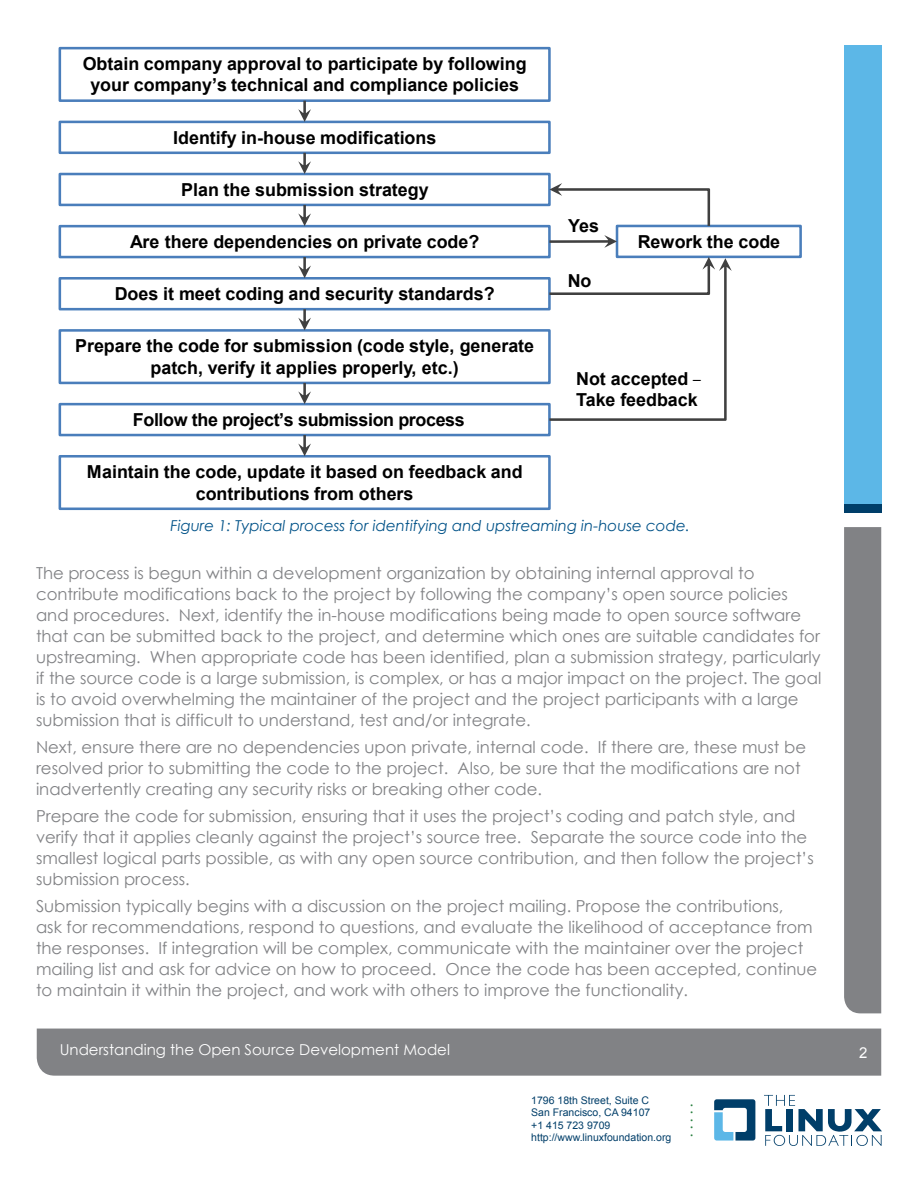
<style>
.page{position:relative;width:918px;height:1188px;background:#fff}
.page>*{position:absolute;margin:0;border:0;box-sizing:border-box;transform-origin:0 0}
.t1{font:700 18px "Arial";color:#000}
.t2{font:700 17.85px/21.5px "Arial";color:#000;text-align:center}
.t3{font:700 17.85px "Arial";letter-spacing:-.02em;color:#000}
.t4{font:16.5px/21px "Century Gothic";color:#818285}
.t5{font:italic 15px "Century Gothic";color:#005288}
.t6{font:15px "Century Gothic";color:#fff}
.t7{font:15px "Century Gothic";color:#277f3e}
.t8{font:15px "Arial";color:#fff}
.t9{font:10.5px/12.6px "Arial";color:#003e69}
.s1{font-style:inherit}
</style>
<div class="page">
<div style="left:37px;top:1029px;width:844px;height:47px;background:#818285"></div>
<svg style="left:714px;top:1099px;width:41px;height:42px"></svg>
<svg style="left:764px;top:1095px;width:118px;height:51px"></svg>
<div style="left:844px;top:45px;width:37px;height:459px;background:#5cb7e7"></div>
<div style="left:844px;top:504px;width:37px;height:9px;background:#003e69"></div>
<div style="left:844px;top:527px;width:37px;height:486px;background:#818285"></div>
<div style="left:59px;top:121px;width:492px;height:33px;border:3px solid #4a7ebb"></div>
<div style="left:59px;top:225px;width:492px;height:33px;border:3px solid #4a7ebb"></div>
<div style="left:59px;top:277px;width:492px;height:33px;border:3px solid #4a7ebb"></div>
<div style="left:59px;top:47px;width:492px;height:55px;border:3px solid #4a7ebb"></div>
<div style="left:59px;top:173px;width:492px;height:33px;border:3px solid #4a7ebb"></div>
<div style="left:59px;top:329px;width:492px;height:55px;border:3px solid #4a7ebb"></div>
<div style="left:59px;top:403px;width:492px;height:33px;border:3px solid #4a7ebb"></div>
<div style="left:59px;top:455px;width:492px;height:55px;border:3px solid #4a7ebb"></div>
<div style="left:616px;top:225px;width:186px;height:33px;border:3px solid #4a7ebb"></div>
<svg style="left:549px;top:183px;width:161px;height:43px"></svg>
<svg style="left:549px;top:257px;width:183px;height:164px"></svg>
<svg style="left:298px;top:101px;width:13px;height:21px"></svg>
<svg style="left:298px;top:153px;width:13px;height:21px"></svg>
<svg style="left:298px;top:205px;width:13px;height:21px"></svg>
<svg style="left:298px;top:257px;width:13px;height:21px"></svg>
<svg style="left:298px;top:309px;width:13px;height:21px"></svg>
<svg style="left:298px;top:383px;width:13px;height:21px"></svg>
<svg style="left:298px;top:435px;width:13px;height:21px"></svg>
<svg style="left:549px;top:235px;width:68px;height:13px"></svg>
<p class="t2" style="left:83px;top:54px;width:446px">Obtain company approval to participate by following your company’s technical and compliance policies</p>
<p class="t2" style="left:173px;top:127px;width:265px">Identify in-house modifications</p>
<p class="t2" style="left:181px;top:179px;width:249px">Plan the submission strategy</p>
<p class="t2" style="left:130px;top:232px;width:351px">Are there dependencies on private code?</p>
<p class="t1" style="left:115px;top:282px;width:382px">Does it meet coding and security standards?</p>
<p class="t2" style="left:75px;top:336px;width:461px">Prepare the code for submission (code style, generate patch, verify it applies properly, etc.)</p>
<p class="t3" style="left:133px;top:408px;width:333px">Follow the project’s submission process</p>
<p class="t2" style="left:87px;top:462px;width:437px">Maintain the code, update it based on feedback and contributions from others</p>
<p class="t2" style="left:568px;top:216px;width:32px">Yes</p>
<p class="t2" style="left:568px;top:271px;width:25px">No</p>
<p class="t2" style="left:638px;top:231px;width:144px">Rework the code</p>
<p class="t2" style="left:576px;top:368px;width:127px;text-align:left">Not accepted <span class="s1">–<br></span>Take feedback</p>
<p class="t5" style="left:170px;top:517px;width:521px">Figure 1: Typical process for identifying and upstreaming in-house code.</p>
<p class="t4" style="left:36px;top:563px;width:787px">The process is begun within a development organization by obtaining internal approval to contribute modifications back to the project by following the company’s open source policies and procedures. Next, identify the in-house modifications being made to open source software that can be submitted back to the project, and determine which ones are suitable candidates for upstreaming. When appropriate code has been identified, plan a submission strategy, particularly if the source code is a large submission, is complex, or has a major impact on the project. The goal is to avoid overwhelming the maintainer of the project and the project participants with a large submission that is difficult to understand, test and/or integrate.</p>
<p class="t4" style="left:36px;top:737px;width:772px">Next, ensure there are no dependencies upon private, internal code. If there are, these must be resolved prior to submitting the code to the project. Also, be sure that the modifications are not inadvertently creating any security risks or breaking other code.</p>
<p class="t4" style="left:36px;top:806px;width:779px">Prepare the code for submission, ensuring that it uses the project’s coding and patch style, and verify that it applies cleanly against the project’s source tree. Separate the source code into the smallest logical parts possible, as with any open source contribution, and then follow the project’s submission process.</p>
<p class="t4" style="left:36px;top:896px;width:783px">Submission typically begins with a discussion on the project mailing. Propose the contributions,<br>ask for recommendations, respond to questions, and evaluate the likelihood of acceptance from the responses. If integration will be complex, communicate with the maintainer over the project mailing list and ask for advice on how to proceed. Once the code has been accepted, continue to maintain it within the project, and work with others to improve the functionality.</p>
<p class="t6" style="left:60px;top:1040px;width:392px">Understanding the Open Source Development Model</p>
<p class="t8" style="left:859px;top:1043px;width:10px">2</p>
<p class="t9" style="left:531px;top:1094px;width:142px">1796 18th Street, Suite C<br>San Francisco, CA 94107<br>+1 415 723 9709 http://www.linuxfoundation.org</p>
<p class="t7" style="left:689px;top:1091px;width:6px">.</p>
<p class="t7" style="left:689px;top:1099px;width:6px">.</p>
<p class="t7" style="left:689px;top:1106px;width:6px">.</p>
<p class="t7" style="left:689px;top:1114px;width:6px">.</p>
<p class="t7" style="left:689px;top:1121px;width:6px">.</p>
</div>
